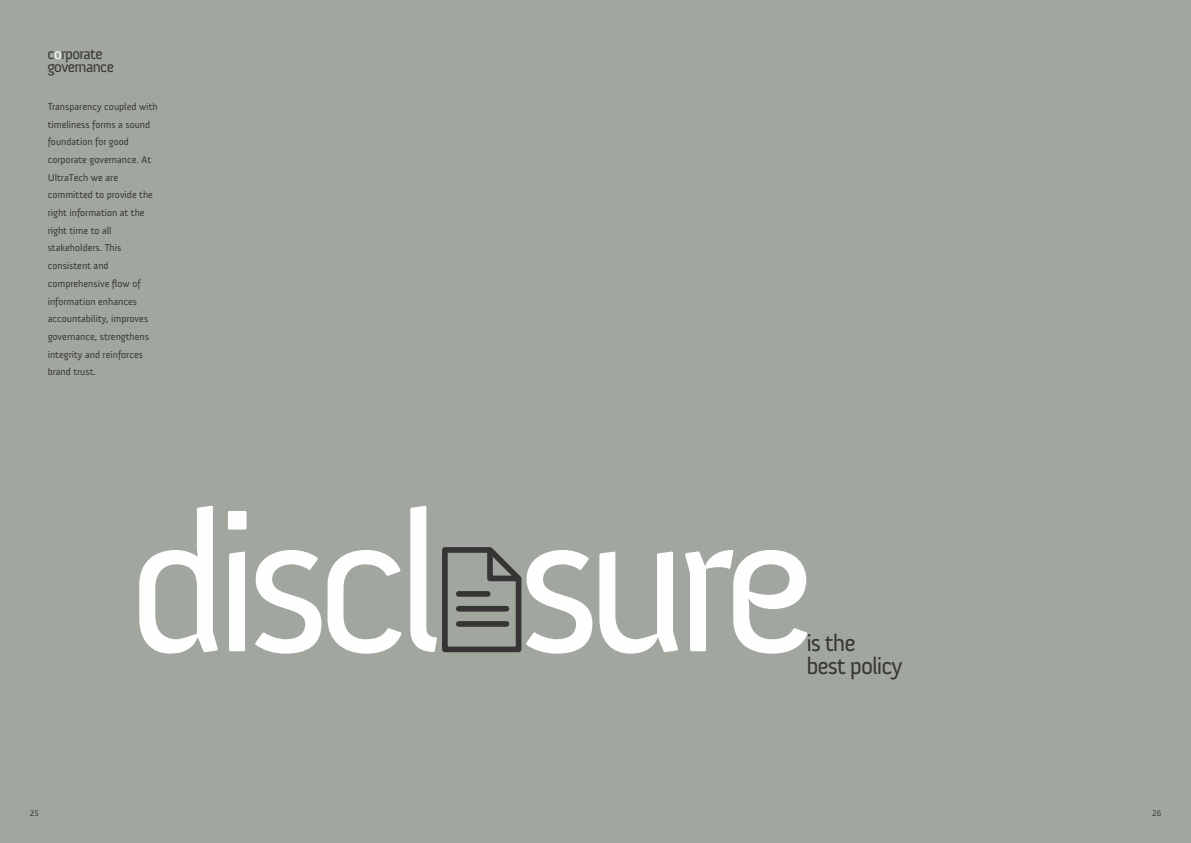
<style>
.page{position:relative;width:1191px;height:843px;background:#fff}
.page>*{position:absolute;margin:0;border:0;box-sizing:border-box;transform-origin:0 0}
.t1{font:200px "Anivers";letter-spacing:-.075em;color:#fefefe}
.t2{font:24px/23.4px "Anivers";letter-spacing:-.045em;color:#373435}
.t3{font:15.4px/13.5px "Anivers";letter-spacing:-.045em;color:#373435}
.t4{font:10px/17.7px "Anivers";color:#373435}
.t5{font:8px "Exo 2.0";color:#373435}
.s1{color:#fefefe}
</style>
<div class="page">
<div style="left:0;top:0;width:595px;height:842px;background:#a1a79f"></div>
<svg style="left:442px;top:547px;width:80px;height:106px"></svg>
<div style="left:595px;top:0;width:596px;height:842px;background:#a1a79f"></div>
<h3 class="t3" style="left:47px;top:48px;width:68px">c<span class="s1">o</span>rporate governance</h3>
<p class="t4" style="left:48px;top:98px;width:111px">Transparency coupled with timeliness forms a sound foundation for good corporate governance. At<br>UltraTech we are committed to provide the right information at the right time to all stakeholders. This consistent and comprehensive flow of information enhances accountability, improves governance, strengthens integrity and reinforces brand trust.</p>
<h1 class="t1" style="left:127px;top:500px;width:691px">discl sure</h1>
<h2 class="t2" style="left:806px;top:632px;width:98px">is the<br>best policy</h2>
<p class="t5" style="left:30px;top:810px;width:10px">25</p>
<p class="t5" style="left:1152px;top:810px;width:11px">26</p>
</div>
